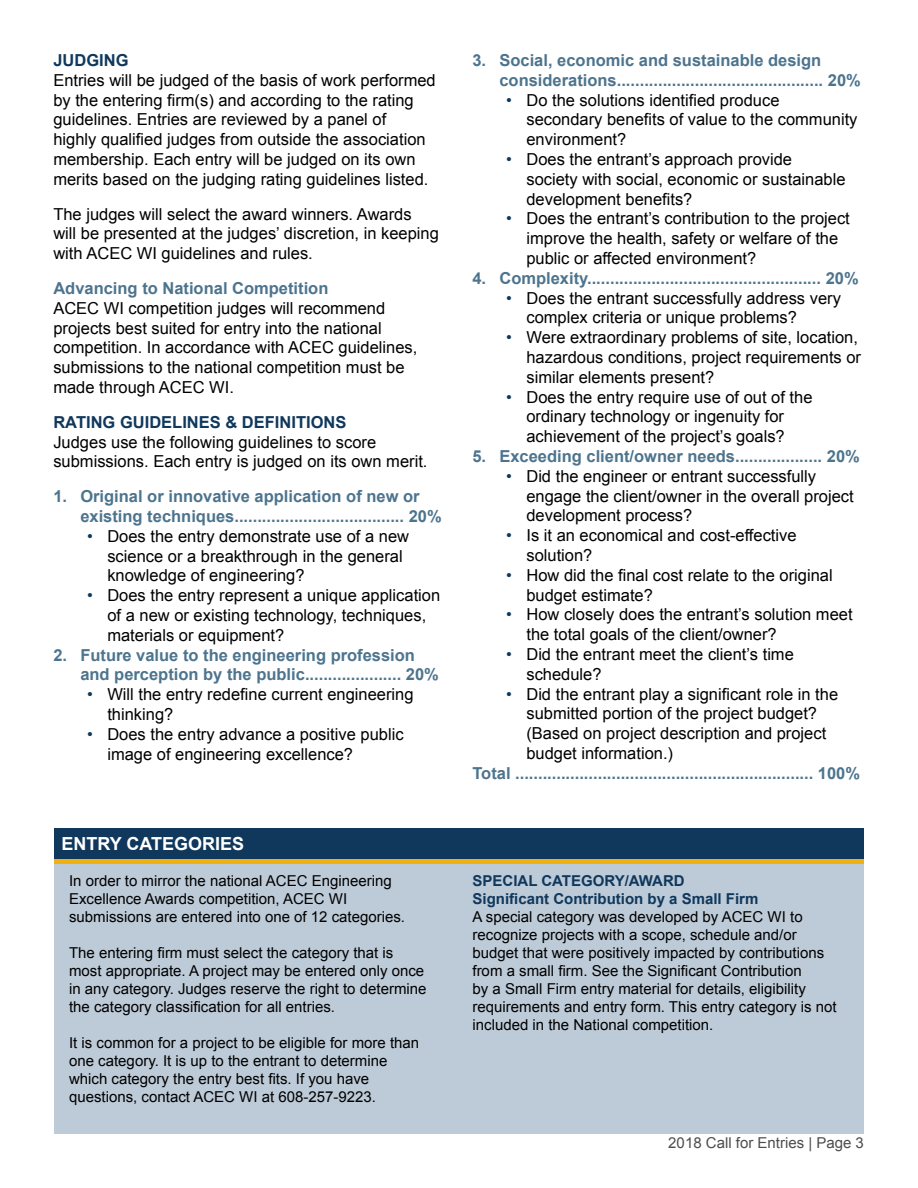
<style>
.page{position:relative;width:918px;height:1188px;background:#fff}
.page>*{position:absolute;margin:0;border:0;box-sizing:border-box;transform-origin:0 0}
.t1{font:700 18px "Arial";color:#fff}
.t2{font:16.5px/19.8px "Arial";color:#000}
.t3{font:700 16.5px/19.8px "Arial";color:#4d748e}
.t4{font:700 16.5px "Arial";color:#0f385c}
.t5{font:15px/18px "Arial";color:#000}
.t6{font:700 15px/18px "Arial";color:#0f385c}
.t7{font:15px "Arial";color:#4d4d4f}
.s1{color:#0f385c}
</style>
<div class="page">
<div style="left:54px;top:828px;width:810px;height:306px;background:#bdcad7"></div>
<div style="left:54px;top:828px;width:810px;height:32px;background:#0f385c"></div>
<div style="left:54px;top:859px;width:810px;height:5px;background:#eeb111"></div>
<p class="t4" style="left:53px;top:49px;width:77px">JUDGING</p>
<p class="t2" style="left:53px;top:70px;width:384px">Entries will be judged of the basis of work performed by the entering firm(s) and according to the rating guidelines. Entries are reviewed by a panel of<br>highly qualified judges from outside the association membership. Each entry will be judged on its own merits based on the judging rating guidelines listed.</p>
<p class="t2" style="left:53px;top:204px;width:387px">The judges will select the award winners. Awards<br>will be presented at the judges’ discretion, in keeping with ACEC WI guidelines and rules.</p>
<p class="t3" style="left:53px;top:279px;width:277px">Advancing to National Competition</p>
<p class="t2" style="left:53px;top:298px;width:366px">ACEC WI competition judges will recommend projects best suited for entry into the national competition. In accordance with ACEC guidelines, submissions to the national competition must be made through ACEC WI.</p>
<p class="t4" style="left:53px;top:411px;width:295px">RATING GUIDELINES &amp; DEFINITIONS</p>
<p class="t2" style="left:53px;top:432px;width:376px">Judges use the following guidelines to score submissions. Each entry is judged on its own merit.</p>
<p class="t3" style="left:80px;top:487px;width:363px;text-indent:-27px">1. Original or innovative application of new or existing techniques..................................... 20%</p>
<p class="t2" style="left:107px;top:526px;width:303px;text-indent:-20px"><span class="s1">•</span> Does the entry demonstrate use of a new science or a breakthrough in the general knowledge of engineering?</p>
<p class="t2" style="left:107px;top:586px;width:334px;text-indent:-20px"><span class="s1">•</span> Does the entry represent a unique application of a new or existing technology, techniques, materials or equipment?</p>
<p class="t3" style="left:80px;top:645px;width:360px;text-indent:-27px">2. Future value to the engineering profession and perception by the public..................... 20%</p>
<p class="t2" style="left:107px;top:685px;width:308px;text-indent:-20px"><span class="s1">•</span> Will the entry redefine current engineering thinking?</p>
<p class="t2" style="left:107px;top:724px;width:298px;text-indent:-20px"><span class="s1">•</span> Does the entry advance a positive public image of engineering excellence?</p>
<p class="t1" style="left:62px;top:831px;width:184px">ENTRY CATEGORIES</p>
<p class="t5" style="left:69px;top:872px;width:337px">In order to mirror the national ACEC Engineering<br>Excellence Awards competition, ACEC WI submissions are entered into one of 12 categories.</p>
<p class="t5" style="left:69px;top:944px;width:359px">The entering firm must select the category that is most appropriate. A project may be entered only once in any category. Judges reserve the right to determine the category classification for all entries.</p>
<p class="t5" style="left:69px;top:1034px;width:352px">It is common for a project to be eligible for more than one category. It is up to the entrant to determine which category the entry best fits. If you have questions, contact ACEC WI at 608-257-9223.</p>
<p class="t3" style="left:499px;top:51px;width:363px;text-indent:-27px">3. Social, economic and sustainable design considerations............................................. 20%</p>
<p class="t2" style="left:526px;top:90px;width:333px;text-indent:-20px"><span class="s1">•</span> Do the solutions identified produce secondary benefits of value to the community environment?</p>
<p class="t2" style="left:526px;top:149px;width:321px;text-indent:-20px"><span class="s1">•</span> Does the entrant’s approach provide society with social, economic or sustainable development benefits?</p>
<p class="t2" style="left:526px;top:209px;width:325px;text-indent:-20px"><span class="s1">•</span> Does the entrant’s contribution to the project improve the health, safety or welfare of the public or affected environment?</p>
<p class="t3" style="left:472px;top:269px;width:388px">4. Complexity................................................... 20%</p>
<p class="t2" style="left:526px;top:288px;width:316px;text-indent:-20px"><span class="s1">•</span> Does the entrant successfully address very complex criteria or unique problems?</p>
<p class="t2" style="left:526px;top:328px;width:336px;text-indent:-20px"><span class="s1">•</span> Were extraordinary problems of site, location, hazardous conditions, project requirements or similar elements present?</p>
<p class="t2" style="left:506px;top:387px;width:308px;text-align:center"><span class="s1">•</span> Does the entry require use of out of the ordinary technology or ingenuity for achievement of the project’s goals?</p>
<p class="t3" style="left:472px;top:447px;width:389px">5. Exceeding client/owner needs................... 20%</p>
<p class="t2" style="left:526px;top:466px;width:329px;text-indent:-20px"><span class="s1">•</span> Did the engineer or entrant successfully engage the client/owner in the overall project development process?</p>
<p class="t2" style="left:526px;top:526px;width:272px;text-indent:-20px"><span class="s1">•</span> Is it an economical and cost-effective solution?</p>
<p class="t2" style="left:526px;top:565px;width:308px;text-indent:-20px"><span class="s1">•</span> How did the final cost relate to the original budget estimate?</p>
<p class="t2" style="left:526px;top:605px;width:328px;text-indent:-20px"><span class="s1">•</span> How closely does the entrant’s solution meet the total goals of the client/owner?</p>
<p class="t2" style="left:526px;top:644px;width:269px;text-indent:-20px"><span class="s1">•</span> Did the entrant meet the client’s time schedule?</p>
<p class="t2" style="left:526px;top:684px;width:313px;text-indent:-20px"><span class="s1">•</span> Did the entrant play a significant role in the submitted portion of the project budget? (Based on project description and project budget information.)</p>
<p class="t3" style="left:472px;top:764px;width:389px">Total ................................................................. 100%</p>
<p class="t6" style="left:472px;top:872px;width:287px">SPECIAL CATEGORY/AWARD<br>Significant Contribution by a Small Firm</p>
<p class="t5" style="left:472px;top:908px;width:366px">A special category was developed by ACEC WI to recognize projects with a scope, schedule and/or budget that were positively impacted by contributions from a small firm. See the Significant Contribution<br>by a Small Firm entry material for details, eligibility requirements and entry form. This entry category is not included in the National competition.</p>
<p class="t7" style="left:668px;top:1133px;width:197px">2018 Call for Entries | Page 3</p>
</div>
